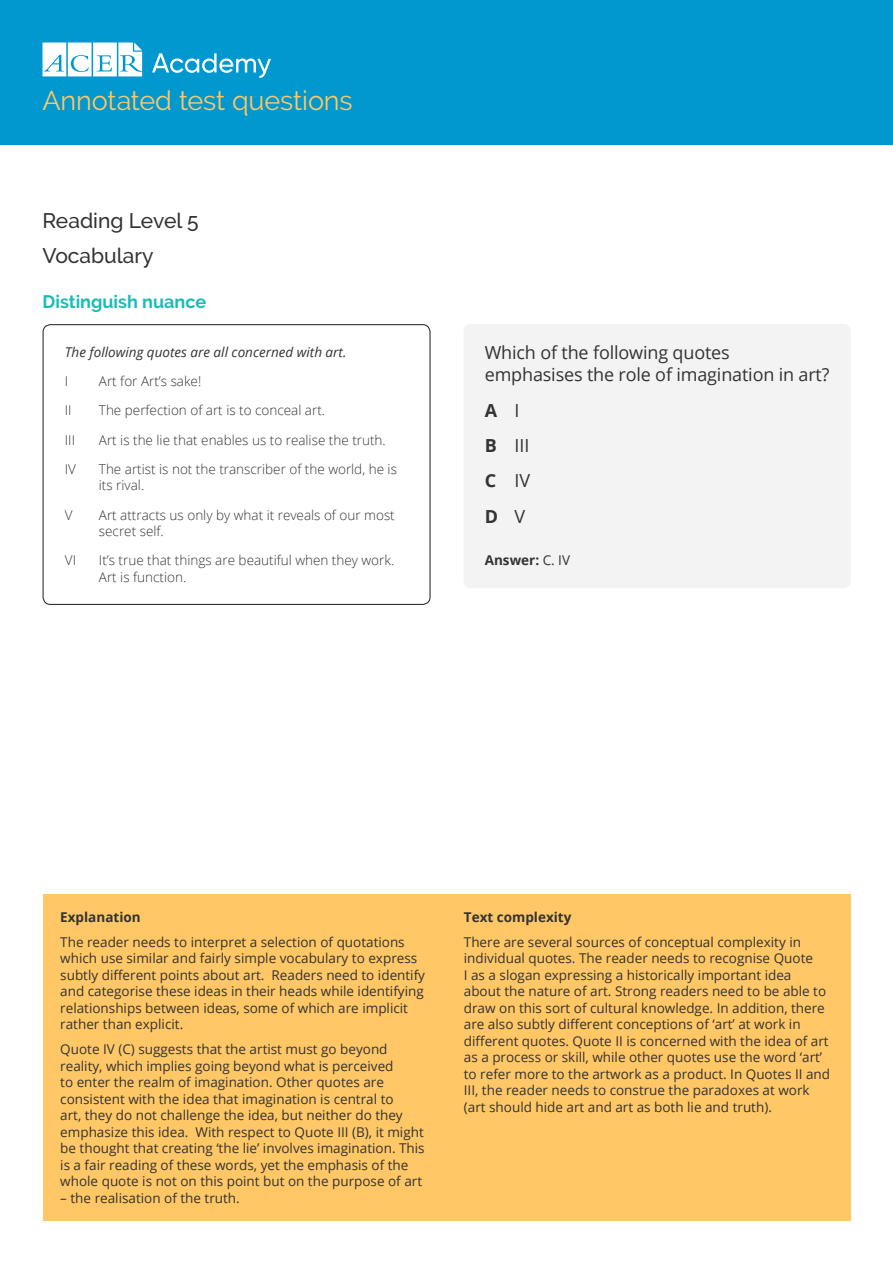
<style>
.page{position:relative;width:893px;height:1263px;background:#fff}
.page>*{position:absolute;margin:0;border:0;box-sizing:border-box;transform-origin:0 0}
.t1{font:27px "Raleway";letter-spacing:-.005em;color:#ffc765}
.t2{font:500 21px/35.2px "Raleway";color:#333}
.t3{font:18px/35.2px "Open Sans";letter-spacing:-.01em;color:#333}
.t4{font:700 18px "Raleway";color:#1abcb7}
.t5{font:13.5px/16.5px "Open Sans";color:#333}
.t6{font:300 13.5px/16.5px "Open Sans";color:#333}
.t7{font:italic 13.5px "Open Sans";color:#333}
.t8{font:700 13.5px "Open Sans";color:#333}
.s1{font-weight:700}
.s2{font-weight:400}
</style>
<div class="page">
<div style="left:0;top:0;width:893px;height:145px;background:#0098cf"></div>
<svg style="left:43px;top:43px;width:99px;height:33px;background:#d6eef7"></svg>
<svg style="left:152px;top:53px;width:119px;height:25px"></svg>
<div style="left:43px;top:894px;width:807px;height:326px;background:#ffc765"></div>
<div style="left:463px;top:324px;width:388px;height:264px;background:#f3f3f3;border-radius:8px"></div>
<div style="left:43px;top:324px;width:388px;height:281px;border:1px solid #333;border-radius:8px"></div>
<h1 class="t1" style="left:43px;top:85px;width:312px">Annotated test questions</h1>
<h2 class="t2" style="left:43px;top:203px;width:158px">Reading Level 5<br>Vocabulary</h2>
<h3 class="t4" style="left:43px;top:292px;width:165px">Distinguish nuance</h3>
<p class="t7" style="left:65px;top:343px;width:283px">The following quotes are all concerned with art.</p>
<p class="t6" style="left:65px;top:373px;width:5px">I</p>
<p class="t6" style="left:99px;top:373px;width:104px">Art for Art’s sake!</p>
<p class="t6" style="left:65px;top:402px;width:8px">II</p>
<p class="t6" style="left:99px;top:402px;width:228px">The perfection of art is to conceal art.</p>
<p class="t6" style="left:65px;top:431px;width:12px">III</p>
<p class="t6" style="left:99px;top:431px;width:288px">Art is the lie that enables us to realise the truth.</p>
<p class="t6" style="left:65px;top:460px;width:13px">IV</p>
<p class="t6" style="left:99px;top:460px;width:300px">The artist is not the transcriber of the world, he is its rival.</p>
<p class="t6" style="left:65px;top:506px;width:9px">V</p>
<p class="t6" style="left:99px;top:506px;width:297px">Art attracts us only by what it reveals of our most secret self.</p>
<p class="t6" style="left:65px;top:552px;width:13px">VI</p>
<p class="t6" style="left:99px;top:552px;width:297px">It’s true that things are beautiful when they work.<br>Art is function.</p>
<h3 class="t3" style="left:485px;top:341px;width:346px;line-height:22.5px">Which of the following quotes emphasises the role of imagination in art?</h3>
<h3 class="t3" style="left:485px;top:392px;width:47px"><span class="s1">A</span> I<br><span class="s1">B</span> III<br><span class="s1">C</span> IV<br><span class="s1">D</span> V</h3>
<p class="t8" style="left:485px;top:550px;width:87px">Answer: <span class="s2">C. IV</span></p>
<p class="t8" style="left:60px;top:907px;width:82px">Explanation</p>
<p class="t5" style="left:60px;top:933px;width:366px">The reader needs to interpret a selection of quotations which use similar and fairly simple vocabulary to express subtly different points about art. Readers need to identify and categorise these ideas in their heads while identifying relationships between ideas, some of which are implicit rather than explicit.</p>
<p class="t5" style="left:60px;top:1041px;width:366px">Quote IV (C) suggests that the artist must go beyond reality, which implies going beyond what is perceived<br>to enter the realm of imagination. Other quotes are consistent with the idea that imagination is central to<br>art, they do not challenge the idea, but neither do they emphasize this idea. With respect to Quote III (B), it might be thought that creating ‘the lie’ involves imagination. This is a fair reading of these words, yet the emphasis of the whole quote is not on this point but on the purpose of art</p>
<p class="t5" style="left:60px;top:1189px;width:181px">– the realisation of the truth.</p>
<p class="t8" style="left:464px;top:907px;width:109px">Text complexity</p>
<p class="t5" style="left:464px;top:933px;width:368px">There are several sources of conceptual complexity in individual quotes. The reader needs to recognise Quote<br>I as a slogan expressing a historically important idea about the nature of art. Strong readers need to be able to draw on this sort of cultural knowledge. In addition, there are also subtly different conceptions of ‘art’ at work in different quotes. Quote II is concerned with the idea of art as a process or skill, while other quotes use the word ‘art’ to refer more to the artwork as a product. In Quotes II and III, the reader needs to construe the paradoxes at work (art should hide art and art as both lie and truth).</p>
</div>
